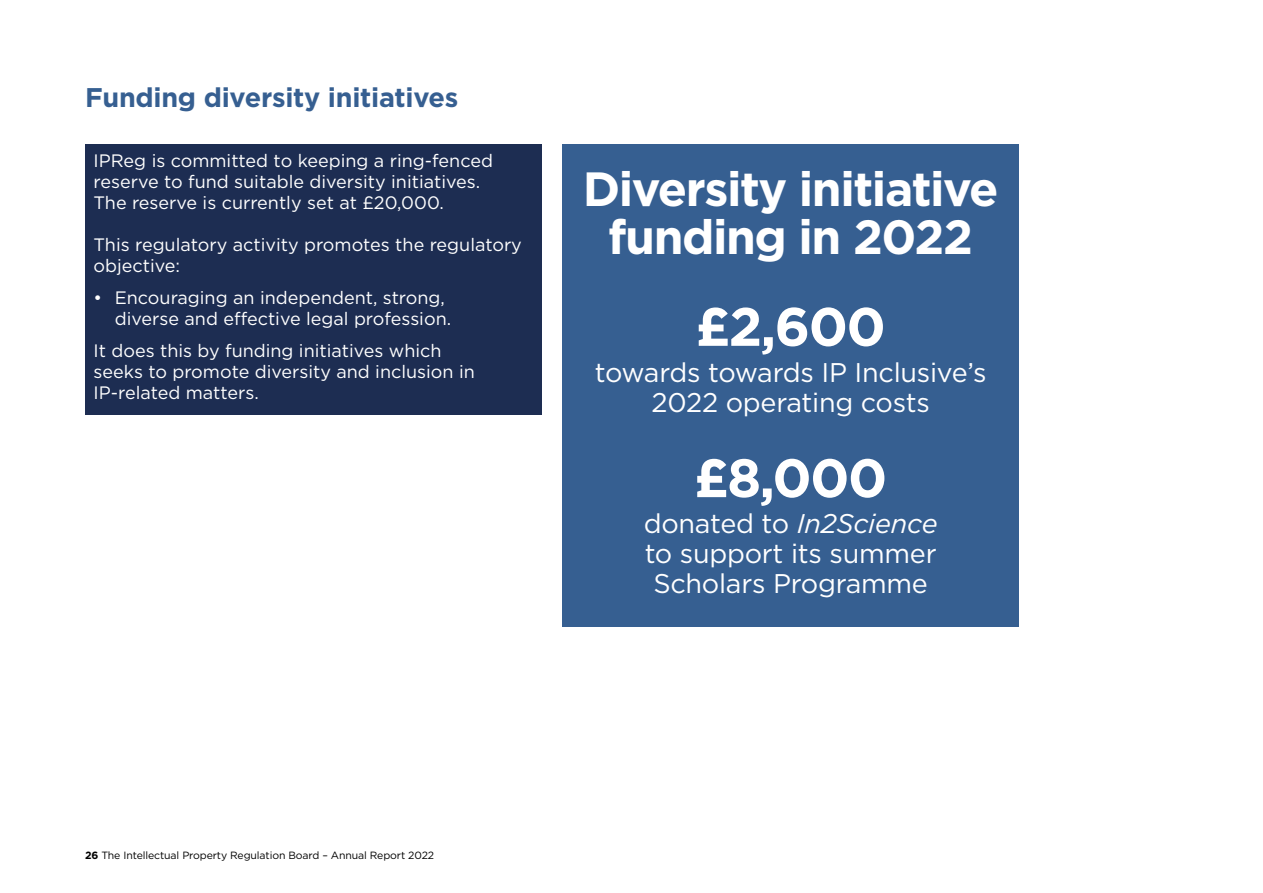
<style>
.page{position:relative;width:1263px;height:893px;background:#fff}
.page>*{position:absolute;margin:0;border:0;box-sizing:border-box;transform-origin:0 0}
.t1{font:700 54px "Gotham";letter-spacing:-.03em;color:#fff}
.t2{font:700 48px/48px "Gotham";letter-spacing:-.03em;color:#fff;text-align:center}
.t3{font:27px/30px "Gotham";letter-spacing:-.01em;color:#fff;text-align:center}
.Heading{font:700 27px "Gotham";letter-spacing:-.01em;color:#365f91}
.White_text{font:18px/21px "Gotham";color:#fff}
.t4{font:10.5px "Gotham";letter-spacing:-.01em;color:#000}
.s1{font-style:italic}
.s2{font-weight:700}
</style>
<div class="page">
<div style="left:562px;top:145px;width:457px;height:482px;background:#365f91"></div>
<div style="left:85px;top:145px;width:456px;height:270px;background:#1d2d52"></div>
<h1 class="Heading" style="left:85px;top:79px;width:375px">Funding diversity initiatives</h1>
<p class="White_text" style="left:94px;top:150px;width:401px">IPReg is committed to keeping a ring-fenced reserve to fund suitable diversity initiatives.<br>The reserve is currently set at £20,000.</p>
<p class="White_text" style="left:94px;top:234px;width:430px">This regulatory activity promotes the regulatory objective:</p>
<p class="White_text" style="left:115px;top:287px;width:338px;text-indent:-21px">• Encouraging an independent, strong, diverse and effective legal profession.</p>
<p class="White_text" style="left:94px;top:339px;width:383px">It does this by funding initiatives which seeks to promote diversity and inclusion in<br>IP-related matters.</p>
<p class="t2" style="left:583px;top:165px;width:417px">Diversity initiative funding in 2022</p>
<p class="t1" style="left:695px;top:291px;width:192px">£2,600</p>
<p class="t3" style="left:595px;top:357px;width:393px">towards towards IP Inclusive’s<br>2022 operating costs</p>
<p class="t1" style="left:694px;top:442px;width:195px">£8,000</p>
<p class="t3" style="left:644px;top:508px;width:295px">donated to <span class="s1">In2Science </span>to support its summer<br>Scholars Programme</p>
<p class="t4" style="left:85px;top:848px;width:351px"><span class="s2">26</span> The Intellectual Property Regulation Board – Annual Report 2022</p>
</div>
